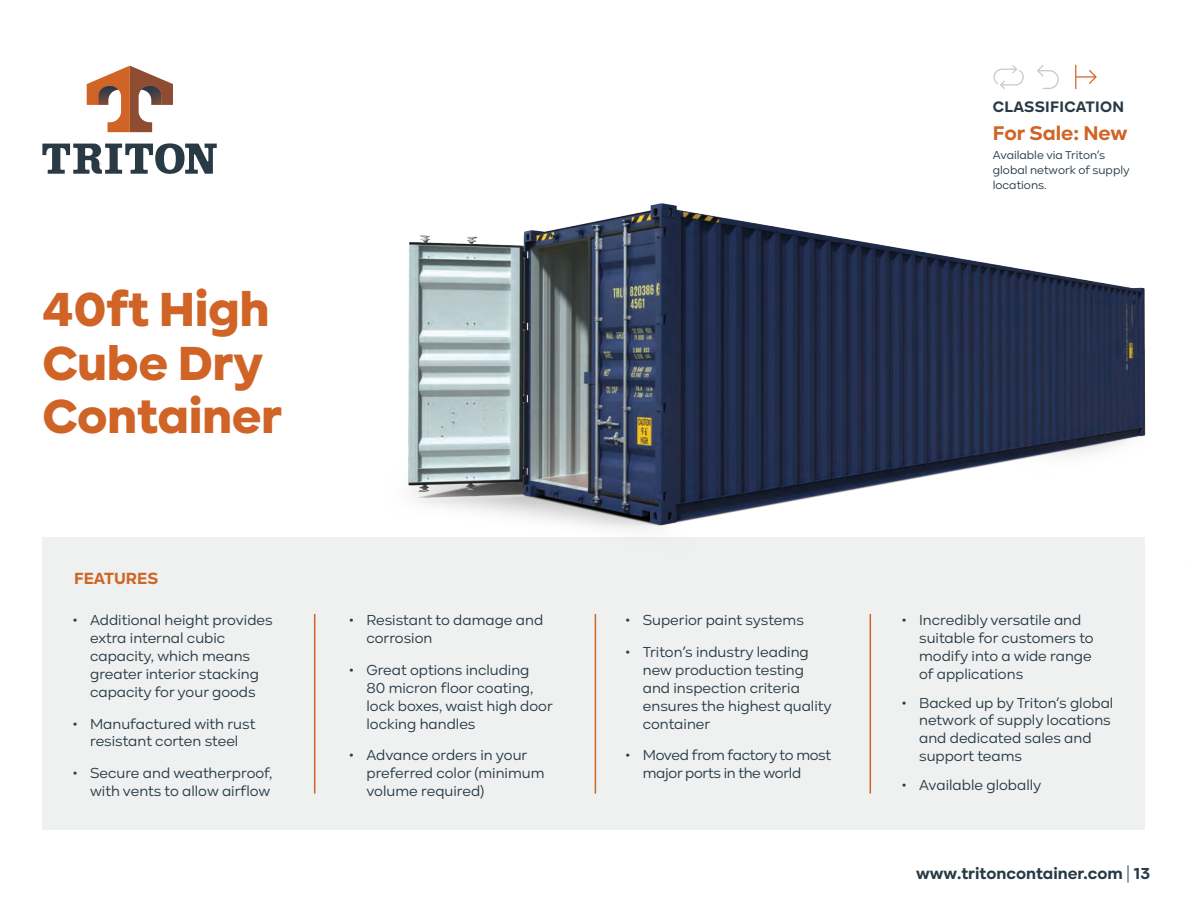
<style>
.page{position:relative;width:1188px;height:918px;background:#fff}
.page>*{position:absolute;margin:0;border:0;box-sizing:border-box;transform-origin:0 0}
.Main_Heading{font:900 49.5px/53.4px "Kinetika";letter-spacing:-.01em;color:#d06427}
.t1{font:700 20.55px "Kinetika";color:#d06427}
.Unit_code{font:700 16.8px "Kinetika";color:#d06427}
.t2{font:700 16.5px "Kinetika";color:#293a45}
.t3{font:700 15.75px "Kinetika";letter-spacing:.02em;color:#293a45}
.t4{font:15px/17.9px "Kinetika";color:#293a45}
.t5{font:15px/17.9px "Kinetika";letter-spacing:-.02em;color:#293a45}
.t6{font:12px/15px "Kinetika";color:#293a45}
.s1{font-weight:400}
</style>
<div class="page">
<div style="left:43px;top:538px;width:1102px;height:292px;background:#eef1f0"></div>
<img style="left:372px;top:203px;width:774px;height:335px">
<hr style="left:314px;top:614px;width:1px;height:180px;background:#d06427">
<hr style="left:595px;top:614px;width:1px;height:180px;background:#d06427">
<hr style="left:870px;top:614px;width:1px;height:180px;background:#d06427">
<svg style="left:42px;top:143px;width:175px;height:31px"></svg>
<svg style="left:87px;top:66px;width:86px;height:66px"></svg>
<svg style="left:1075px;top:65px;width:22px;height:24px"></svg>
<svg style="left:1037px;top:65px;width:22px;height:24px"></svg>
<svg style="left:993px;top:65px;width:31px;height:24px"></svg>
<p class="Main_Heading" style="left:43px;top:282px;width:241px">40ft High<br>Cube Dry<br>Container</p>
<p class="Unit_code" style="left:74px;top:568px;width:86px">FEATURES</p>
<p class="t4" style="left:90px;top:611px;width:184px;text-indent:-18px">• Additional height provides extra internal cubic capacity, which means greater interior stacking capacity for your goods</p>
<p class="t4" style="left:72px;top:715px;width:184px;text-align:center">• Manufactured with rust resistant corten steel</p>
<p class="t4" style="left:72px;top:764px;width:202px;text-align:right">• Secure and weatherproof, with vents to allow airflow</p>
<p class="t4" style="left:366px;top:611px;width:178px;text-indent:-18px">• Resistant to damage and corrosion</p>
<p class="t4" style="left:366px;top:661px;width:188px;text-indent:-18px">• Great options including<br>80 micron floor coating, lock boxes, waist high door locking handles</p>
<p class="t4" style="left:366px;top:746px;width:180px;text-indent:-18px">• Advance orders in your preferred color (minimum volume required)</p>
<p class="t3" style="left:993px;top:98px;width:133px">CLASSIFICATION</p>
<p class="t1" style="left:993px;top:120px;width:136px">For Sale: New</p>
<p class="t6" style="left:993px;top:147px;width:138px">Available via Triton’s global network of supply locations.</p>
<p class="t4" style="left:625px;top:611px;width:180px">• Superior paint systems</p>
<p class="t4" style="left:643px;top:643px;width:190px;text-indent:-18px">• Triton’s industry leading new production testing and inspection criteria ensures the highest quality container</p>
<p class="t5" style="left:643px;top:746px;width:190px;text-indent:-18px">• Moved from factory to most major ports in the world</p>
<p class="t4" style="left:919px;top:611px;width:176px;text-indent:-18px">• Incredibly versatile and suitable for customers to modify into a wide range of applications</p>
<p class="t4" style="left:919px;top:694px;width:196px;text-indent:-18px">• Backed up by Triton’s global network of supply locations and dedicated sales and support teams</p>
<p class="t4" style="left:901px;top:776px;width:141px">• Available globally</p>
<p class="t2" style="left:916px;top:863px;width:236px">www.tritoncontainer.com <span class="s1">|</span> 13</p>
</div>
